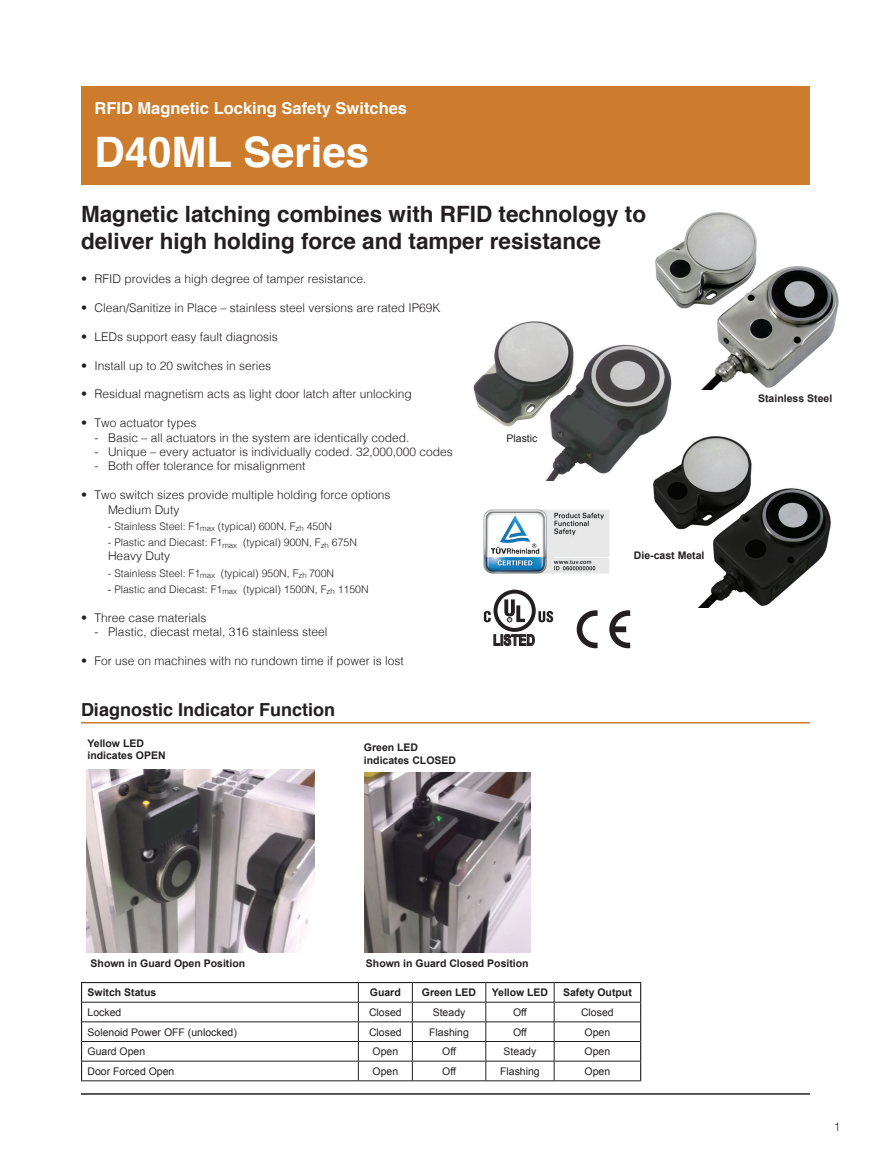
<style>
.page{position:relative;width:891px;height:1175px;background:#fff}
.page>*{position:absolute;margin:0;border:0;box-sizing:border-box;transform-origin:0 0}
.t1{font:700 42px "Helvetica";color:#fff}
.t2{font:700 22.5px/27px "Helvetica";color:#231f20}
.t3{font:700 18px "Helvetica";color:#231f20}
.t4{font:700 16.5px "Helvetica";color:#fff}
.t5{font:700 15px "Arial Narrow";color:#231f20;scale:.96 1}
.t6{font:300 12px/14.4px "Helvetica";color:#231f20}
.t7{font:300 12px "Helvetica";color:#231f20;scale:.9 1}
.t8{font:300 10.5px "Helvetica";color:#231f20}
.t9{font:700 10.5px/12.6px "Arial";color:#231f20}
.t10{font:10.5px "Arial";color:#231f20}
.s1{font-family:"Arial";font-weight:400}
</style>
<div class="page">
<hr style="left:81px;top:1093px;width:729px;height:1px;background:#231f20">
<div style="left:81px;top:86px;width:729px;height:99px;background:#cd7b2c"></div>
<img style="left:364px;top:773px;width:167px;height:179px">
<img style="left:86px;top:769px;width:229px;height:184px">
<hr style="left:82px;top:1001px;width:276px;height:1px;background:#231f20">
<hr style="left:358px;top:1001px;width:54px;height:1px;background:#231f20">
<hr style="left:412px;top:1001px;width:74px;height:1px;background:#231f20">
<hr style="left:486px;top:1001px;width:68px;height:1px;background:#231f20">
<hr style="left:554px;top:1001px;width:86px;height:1px;background:#231f20">
<hr style="left:82px;top:1021px;width:276px;height:1px;background:#231f20">
<hr style="left:358px;top:1021px;width:54px;height:1px;background:#231f20">
<hr style="left:412px;top:1021px;width:74px;height:1px;background:#231f20">
<hr style="left:486px;top:1021px;width:68px;height:1px;background:#231f20">
<hr style="left:554px;top:1021px;width:86px;height:1px;background:#231f20">
<hr style="left:82px;top:1041px;width:276px;height:1px;background:#231f20">
<hr style="left:358px;top:1041px;width:54px;height:1px;background:#231f20">
<hr style="left:412px;top:1041px;width:74px;height:1px;background:#231f20">
<hr style="left:486px;top:1041px;width:68px;height:1px;background:#231f20">
<hr style="left:554px;top:1041px;width:86px;height:1px;background:#231f20">
<hr style="left:82px;top:1060px;width:276px;height:1px;background:#231f20">
<hr style="left:358px;top:1060px;width:54px;height:1px;background:#231f20">
<svg style="left:358px;top:983px;width:1px;height:97px"></svg>
<hr style="left:412px;top:1060px;width:74px;height:1px;background:#231f20">
<svg style="left:412px;top:983px;width:1px;height:97px"></svg>
<hr style="left:486px;top:1060px;width:68px;height:1px;background:#231f20">
<svg style="left:485px;top:983px;width:1px;height:97px"></svg>
<hr style="left:554px;top:1060px;width:86px;height:1px;background:#231f20">
<svg style="left:554px;top:983px;width:1px;height:97px"></svg>
<hr style="left:81px;top:1080px;width:277px;height:1px;background:#231f20">
<hr style="left:358px;top:1080px;width:54px;height:1px;background:#231f20">
<hr style="left:412px;top:1080px;width:74px;height:1px;background:#231f20">
<hr style="left:486px;top:1080px;width:68px;height:1px;background:#231f20">
<hr style="left:554px;top:1080px;width:87px;height:1px;background:#231f20">
<hr style="left:81px;top:982px;width:277px;height:1px;background:#231f20">
<hr style="left:358px;top:982px;width:54px;height:1px;background:#231f20">
<hr style="left:412px;top:982px;width:74px;height:1px;background:#231f20">
<hr style="left:486px;top:982px;width:68px;height:1px;background:#231f20">
<hr style="left:554px;top:982px;width:87px;height:1px;background:#231f20">
<svg style="left:81px;top:983px;width:1px;height:97px"></svg>
<svg style="left:640px;top:983px;width:1px;height:97px"></svg>
<hr style="left:81px;top:722px;width:729px;height:1px;background:#cd7b2c">
<img style="left:655px;top:212px;width:184px;height:177px">
<img style="left:473px;top:316px;width:200px;height:164px">
<svg style="left:484px;top:589px;width:69px;height:57px"></svg>
<svg style="left:577px;top:610px;width:21px;height:38px"></svg>
<svg style="left:609px;top:610px;width:21px;height:38px"></svg>
<img style="left:650px;top:434px;width:181px;height:173px">
<img style="left:484px;top:509px;width:126px;height:64px">
<h3 class="t4" style="left:94px;top:94px;width:314px">RFID Magnetic Locking Safety Switches</h3>
<h1 class="t1" style="left:94px;top:118px;width:276px">D40ML Series</h1>
<h2 class="t2" style="left:81px;top:201px;width:567px">Magnetic latching combines with RFID technology to deliver high holding force and tamper resistance</h2>
<p class="t6" style="left:81px;top:271px;width:287px">• RFID provides a high degree of tamper resistance.</p>
<p class="t6" style="left:81px;top:299px;width:361px">• Clean/Sanitize in Place – stainless steel versions are rated IP69K</p>
<p class="t6" style="left:81px;top:328px;width:198px">• LEDs support easy fault diagnosis</p>
<p class="t6" style="left:81px;top:357px;width:192px">• Install up to 20 switches in series</p>
<p class="t6" style="left:81px;top:386px;width:332px">• Residual magnetism acts as light door latch after unlocking</p>
<p class="t6" style="left:81px;top:415px;width:117px">• Two actuator types</p>
<p class="t6" style="left:94px;top:429px;width:316px">- Basic – all actuators in the system are identically coded.</p>
<p class="t6" style="left:94px;top:443px;width:360px">- Unique – every actuator is individually coded. 32,000,000 codes</p>
<p class="t6" style="left:94px;top:458px;width:212px">- Both offer tolerance for misalignment</p>
<p class="t6" style="left:108px;top:487px;width:284px;text-indent:-27px">• Two switch sizes provide multiple holding force options<br>Medium Duty</p>
<p class="t8" style="left:108px;top:517px;width:225px">- Stainless Steel: F1<sub>max</sub> (typical) 600N, F<sub>zh</sub> 450N</p>
<p class="t8" style="left:108px;top:533px;width:251px">- Plastic and Diecast: F1<sub>max</sub> (typical) 900N, F<sub>zh</sub> 675N</p>
<p class="t6" style="left:108px;top:548px;width:64px">Heavy Duty</p>
<p class="t8" style="left:108px;top:564px;width:228px">- Stainless Steel: F1<sub>max</sub> (typical) 950N, F<sub>zh</sub> 700N</p>
<p class="t8" style="left:108px;top:580px;width:262px"><span class="s1">-</span> Plastic and Diecast: F1<sub>max</sub> (typical) 1500N, F<sub>zh</sub> 1150N</p>
<p class="t6" style="left:81px;top:609px;width:127px">• Three case materials</p>
<p class="t6" style="left:94px;top:623px;width:234px">- Plastic, diecast metal, 316 stainless steel</p>
<p class="t6" style="left:81px;top:652px;width:324px">• For use on machines with no rundown time if power is lost</p>
<p class="t10" style="left:507px;top:431px;width:32px">Plastic</p>
<p class="t9" style="left:634px;top:549px;width:72px">Die-cast Metal</p>
<p class="t5" style="left:493px;top:629px;width:45px">LISTED</p>
<h3 class="t3" style="left:81px;top:694px;width:256px">Diagnostic Indicator Function</h3>
<p class="t9" style="left:87px;top:737px;width:80px">Yellow LED indicates OPEN</p>
<p class="t9" style="left:364px;top:741px;width:94px">Green LED indicates CLOSED</p>
<p class="t9" style="left:758px;top:392px;width:76px">Stainless Steel</p>
<p class="t9" style="left:91px;top:957px;width:156px">Shown in Guard Open Position</p>
<p class="t9" style="left:366px;top:957px;width:164px">Shown in Guard Closed Position</p>
<p class="t9" style="left:88px;top:986px;width:70px">Switch Status</p>
<p class="t9" style="left:370px;top:986px;width:32px">Guard</p>
<p class="t9" style="left:422px;top:986px;width:56px">Green LED</p>
<p class="t9" style="left:492px;top:986px;width:58px">Yellow LED</p>
<p class="t9" style="left:563px;top:986px;width:70px">Safety Output</p>
<p class="t10" style="left:88px;top:1005px;width:35px">Locked</p>
<p class="t10" style="left:369px;top:1005px;width:34px">Closed</p>
<p class="t10" style="left:433px;top:1005px;width:34px">Steady</p>
<p class="t10" style="left:513px;top:1005px;width:15px">Off</p>
<p class="t10" style="left:581px;top:1005px;width:34px">Closed</p>
<p class="t10" style="left:88px;top:1025px;width:151px">Solenoid Power OFF (unlocked)</p>
<p class="t10" style="left:369px;top:1025px;width:34px">Closed</p>
<p class="t10" style="left:429px;top:1025px;width:41px">Flashing</p>
<p class="t10" style="left:513px;top:1025px;width:15px">Off</p>
<p class="t10" style="left:585px;top:1025px;width:27px">Open</p>
<p class="t10" style="left:88px;top:1044px;width:59px">Guard Open</p>
<p class="t10" style="left:373px;top:1044px;width:27px">Open</p>
<p class="t10" style="left:442px;top:1044px;width:15px">Off</p>
<p class="t10" style="left:504px;top:1044px;width:34px">Steady</p>
<p class="t10" style="left:585px;top:1044px;width:27px">Open</p>
<p class="t10" style="left:88px;top:1064px;width:88px">Door Forced Open</p>
<p class="t10" style="left:373px;top:1064px;width:27px">Open</p>
<p class="t10" style="left:442px;top:1064px;width:15px">Off</p>
<p class="t10" style="left:500px;top:1064px;width:41px">Flashing</p>
<p class="t10" style="left:585px;top:1064px;width:27px">Open</p>
<p class="t7" style="left:834px;top:1117px;width:8px">1</p>
</div>
